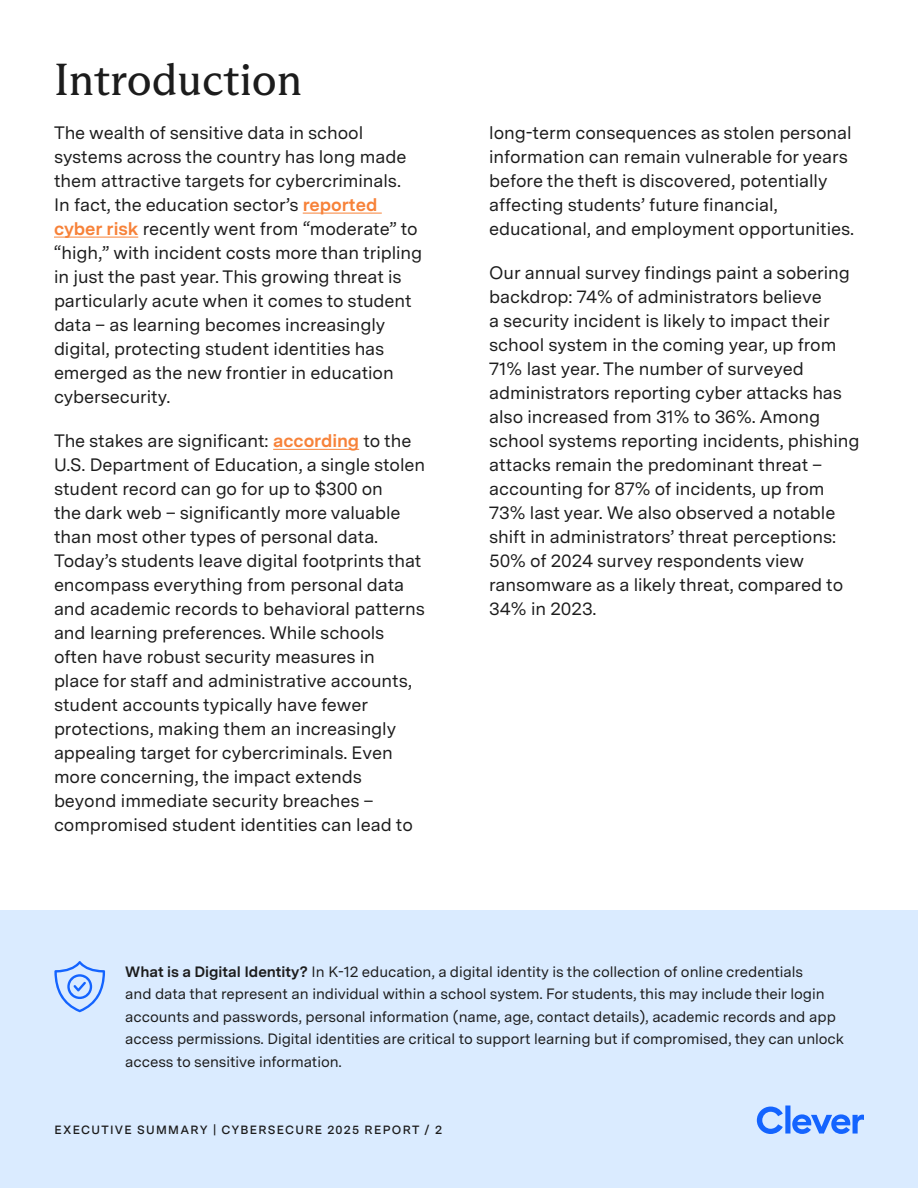
<style>
.page{position:relative;width:918px;height:1188px;background:#fff}
.page>*{position:absolute;margin:0;border:0;box-sizing:border-box;transform-origin:0 0}
.Insight_title{font:45px "ABC Arizona Mix";color:#1c1c1c}
.Nova_-_Med_-_24pt{font:18px/24px "Messina Sans";letter-spacing:-.005em;color:#1c1c1c}
.Nova_-_Med_-_24pt-2{font:15px/22.5px "Messina Sans";letter-spacing:-.005em;color:#1c1c1c}
.t1{font:600 12px "Messina Sans";letter-spacing:.11em;color:#1c1c1c}
.s1{font-weight:700;color:#f78239}
.s2{font-weight:700}
</style>
<div class="page">
<hr style="left:303px;top:213px;width:79px;height:1px;background:#f78239">
<hr style="left:54px;top:237px;width:84px;height:1px;background:#f78239">
<hr style="left:273px;top:449px;width:86px;height:1px;background:#f78239">
<div style="left:0;top:910px;width:918px;height:278px;background:#daebff"></div>
<svg style="left:54px;top:961px;width:51px;height:51px"></svg>
<svg style="left:757px;top:1106px;width:107px;height:28px"></svg>
<p class="Insight_title" style="left:54px;top:54px;width:250px">Introduction</p>
<p class="Nova_-_Med_-_24pt" style="left:54px;top:120px;width:370px">The wealth of sensitive data in school systems across the country has long made them attractive targets for cybercriminals.<br>In fact, the education sector’s <span class="s1">reported cyber risk</span> recently went from “moderate” to “high,” with incident costs more than tripling in just the past year. This growing threat is particularly acute when it comes to student data – as learning becomes increasingly digital, protecting student identities has emerged as the new frontier in education cybersecurity.</p>
<p class="Nova_-_Med_-_24pt" style="left:54px;top:429px;width:373px">The stakes are significant: <span class="s1">according</span> to the U.S. Department of Education, a single stolen student record can go for up to $300 on<br>the dark web – significantly more valuable than most other types of personal data.<br>Today’s students leave digital footprints that encompass everything from personal data and academic records to behavioral patterns and learning preferences. While schools often have robust security measures in<br>place for staff and administrative accounts, student accounts typically have fewer protections, making them an increasingly appealing target for cybercriminals. Even more concerning, the impact extends beyond immediate security breaches – compromised student identities can lead to</p>
<p class="Nova_-_Med_-_24pt" style="left:489px;top:120px;width:366px">long-term consequences as stolen personal information can remain vulnerable for years before the theft is discovered, potentially affecting students’ future financial, educational, and employment opportunities.</p>
<p class="Nova_-_Med_-_24pt" style="left:489px;top:261px;width:372px">Our annual survey findings paint a sobering backdrop: 74% of administrators believe<br>a security incident is likely to impact their school system in the coming year, up from 71% last year. The number of surveyed administrators reporting cyber attacks has also increased from 31% to 36%. Among school systems reporting incidents, phishing attacks remain the predominant threat – accounting for 87% of incidents, up from 73% last year. We also observed a notable shift in administrators’ threat perceptions:<br>50% of 2024 survey respondents view ransomware as a likely threat, compared to 34% in 2023.</p>
<p class="Nova_-_Med_-_24pt-2" style="left:125px;top:960px;width:721px"><span class="s2">What is a Digital Identity?</span> In K-12 education, a digital identity is the collection of online credentials<br>and data that represent an individual within a school system. For students, this may include their login accounts and passwords, personal information (name, age, contact details), academic records and app access permissions. Digital identities are critical to support learning but if compromised, they can unlock access to sensitive information.</p>
<p class="t1" style="left:54px;top:1121px;width:389px">EXECUTIVE SUMMARY | CYBERSECURE 2025 REPORT / 2</p>
</div>
